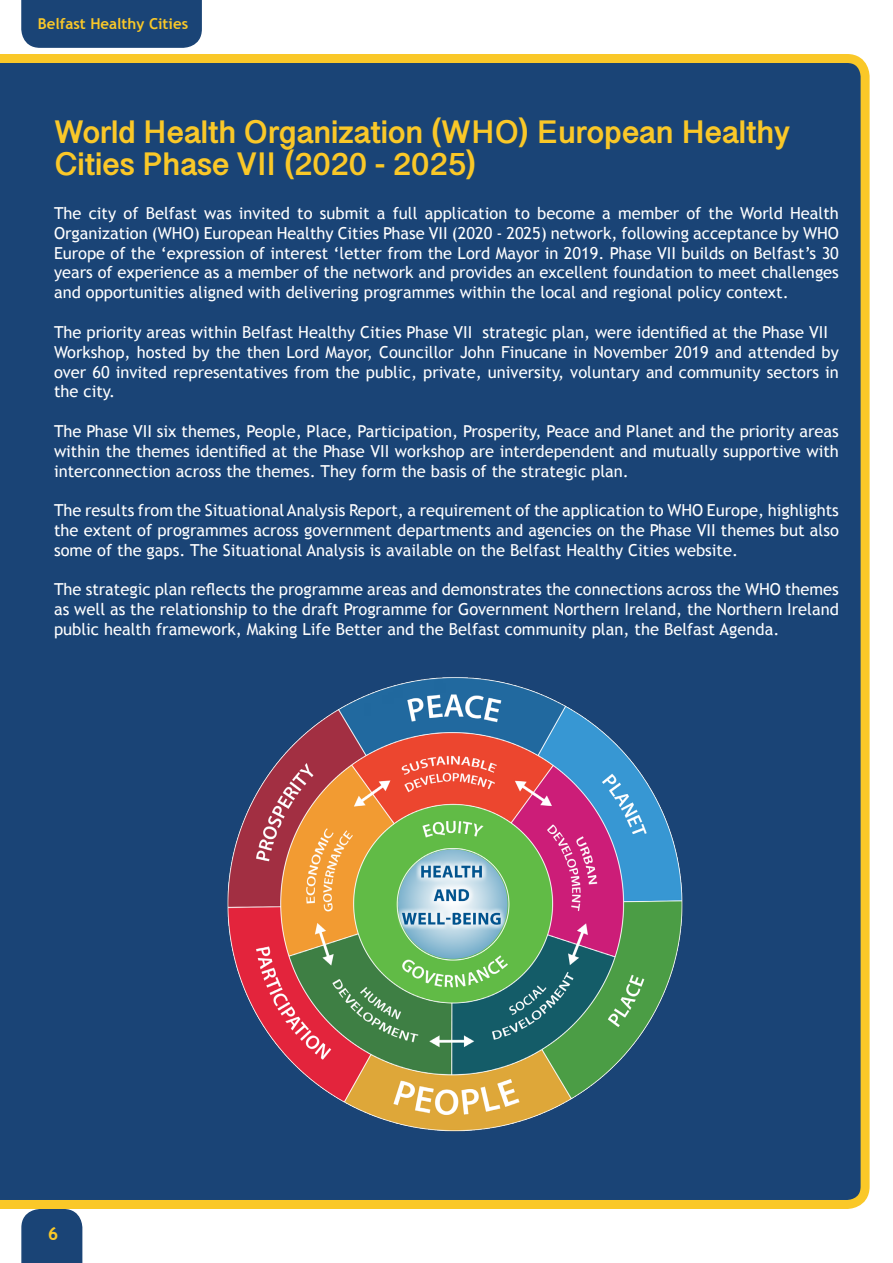
<style>
.page{position:relative;width:893px;height:1263px;background:#fff}
.page>*{position:absolute;margin:0;border:0;box-sizing:border-box;transform-origin:0 0}
.t1{font:700 27px/32.4px "Gujarati Sangam MN";color:#fac828}
.t2{font:700 18px "Trebuchet MS";color:#fac828}
.t3{font:16.5px/19.8px "Trebuchet MS";color:#fff;text-align:justify}
.t4{font:700 15px "Trebuchet MS";color:#fac828}
</style>
<div class="page">
<div style="left:21px;top:1209px;width:61px;height:54px;background:#1a4476"></div>
<div style="left:21px;top:0;width:181px;height:48px;background:#1a4476"></div>
<div style="left:0;top:54px;width:870px;height:1155px;background:#1a4476"></div>
<img style="left:181px;top:646px;width:531px;height:532px;border-radius:266px">
<p class="t4" style="left:38px;top:14px;width:152px">Belfast Healthy Cities</p>
<h1 class="t1" style="left:54px;top:117px;width:737px">World Health Organization (WHO) European Healthy<br>Cities Phase VII (2020 - 2025)</h1>
<p class="t3" style="left:54px;top:204px;width:786px">The city of Belfast was invited to submit a full application to become a member of the World Health Organization (WHO) European Healthy Cities Phase VII (2020 - 2025) network, following acceptance by WHO Europe of the ‘expression of interest ‘letter from the Lord Mayor in 2019. Phase VII builds on Belfast’s 30 years of experience as a member of the network and provides an excellent foundation to meet challenges and opportunities aligned with delivering programmes within the local and regional policy context.</p>
<p class="t3" style="left:54px;top:322px;width:786px;text-align:left">The priority areas within Belfast Healthy Cities Phase VII strategic plan, were identified at the Phase VII Workshop, hosted by the then Lord Mayor, Councillor John Finucane in November 2019 and attended by over 60 invited representatives from the public, private, university, voluntary and community sectors in the city.</p>
<p class="t3" style="left:54px;top:421px;width:786px">The Phase VII six themes, People, Place, Participation, Prosperity, Peace and Planet and the priority areas within the themes identified at the Phase VII workshop are interdependent and mutually supportive with interconnection across the themes. They form the basis of the strategic plan.</p>
<p class="t3" style="left:54px;top:501px;width:786px">The results from the Situational Analysis Report, a requirement of the application to WHO Europe, highlights the extent of programmes across government departments and agencies on the Phase VII themes but also some of the gaps. The Situational Analysis is available on the Belfast Healthy Cities website.</p>
<p class="t3" style="left:54px;top:580px;width:786px">The strategic plan reflects the programme areas and demonstrates the connections across the WHO themes as well as the relationship to the draft Programme for Government Northern Ireland, the Northern Ireland public health framework, Making Life Better and the Belfast community plan, the Belfast Agenda.</p>
<p class="t2" style="left:48px;top:1222px;width:12px">6</p>
</div>
